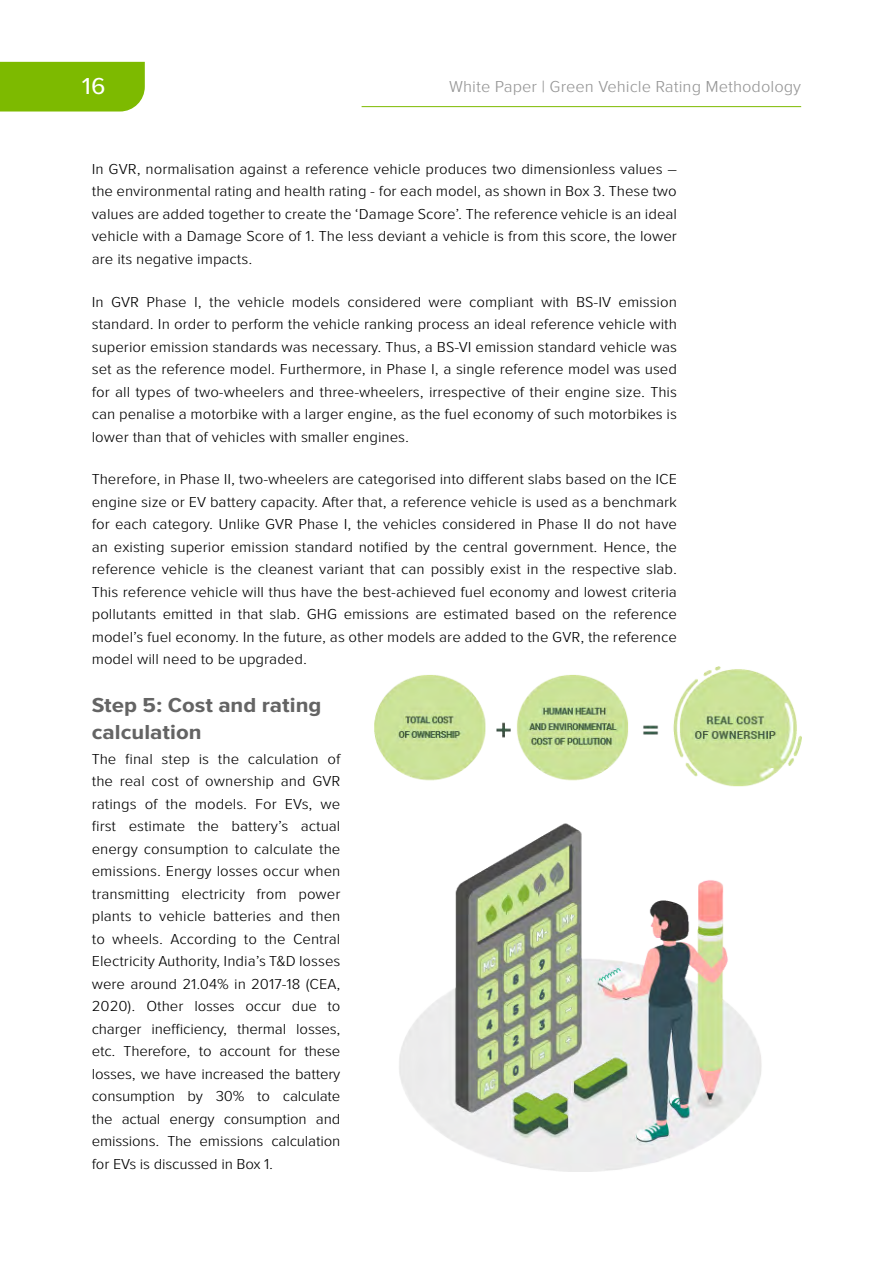
<style>
.page{position:relative;width:893px;height:1263px;background:#fff}
.page>*{position:absolute;margin:0;border:0;box-sizing:border-box;transform-origin:0 0}
.t1{font:24px "Proxima Nova Cond";color:#fff;scale:1.22 1}
.t2{font:700 21px/27px "Proxima Nova Cond";color:#646464;scale:1.22 1}
.t3{font:300 16.5px "Proxima Nova Cond";color:#969696;scale:1.22 1}
.t4{font:300 15px/22.5px "Proxima Nova Cond";color:#000;text-align:justify;scale:1.22 1}
</style>
<div class="page">
<div style="left:0;top:62px;width:145px;height:50px;background:#7dba00"></div>
<hr style="left:362px;top:106px;width:439px;height:1px;background:#7dba00">
<img style="left:374px;top:667px;width:427px;height:504px">
<h1 class="t1" style="left:82px;top:73px;width:21px">16</h1>
<p class="t3" style="left:449px;top:78px;width:290px">White Paper | Green Vehicle Rating Methodology</p>
<p class="t4" style="left:92px;top:158px;width:481px">In GVR, normalisation against a reference vehicle produces two dimensionless values – the environmental rating and health rating - for each model, as shown in Box 3. These two values are added together to create the ‘Damage Score’. The reference vehicle is an ideal vehicle with a Damage Score of 1. The less deviant a vehicle is from this score, the lower are its negative impacts.</p>
<p class="t4" style="left:92px;top:291px;width:481px">In GVR Phase I, the vehicle models considered were compliant with BS-IV emission standard. In order to perform the vehicle ranking process an ideal reference vehicle with superior emission standards was necessary. Thus, a BS-VI emission standard vehicle was set as the reference model. Furthermore, in Phase I, a single reference model was used for all types of two-wheelers and three-wheelers, irrespective of their engine size. This can penalise a motorbike with a larger engine, as the fuel economy of such motorbikes is lower than that of vehicles with smaller engines.</p>
<p class="t4" style="left:92px;top:468px;width:481px">Therefore, in Phase II, two-wheelers are categorised into different slabs based on the ICE engine size or EV battery capacity. After that, a reference vehicle is used as a benchmark for each category. Unlike GVR Phase I, the vehicles considered in Phase II do not have an existing superior emission standard notified by the central government. Hence, the reference vehicle is the cleanest variant that can possibly exist in the respective slab.<br>This reference vehicle will thus have the best-achieved fuel economy and lowest criteria pollutants emitted in that slab. GHG emissions are estimated based on the reference model’s fuel economy. In the future, as other models are added to the GVR, the reference model will need to be upgraded.</p>
<h2 class="t2" style="left:92px;top:692px;width:190px">Step 5: Cost and rating calculation</h2>
<p class="t4" style="left:92px;top:748px;width:205px">The final step is the calculation of the real cost of ownership and GVR ratings of the models. For EVs, we first estimate the battery’s actual energy consumption to calculate the emissions. Energy losses occur when transmitting electricity from power plants to vehicle batteries and then to wheels. According to the Central Electricity Authority, India’s T&amp;D losses were around 21.04% in 2017-18 (CEA, 2020). Other losses occur due to charger inefficiency, thermal losses, etc. Therefore, to account for these losses, we have increased the battery consumption by 30% to calculate the actual energy consumption and emissions. The emissions calculation for EVs is discussed in Box 1.</p>
</div>
